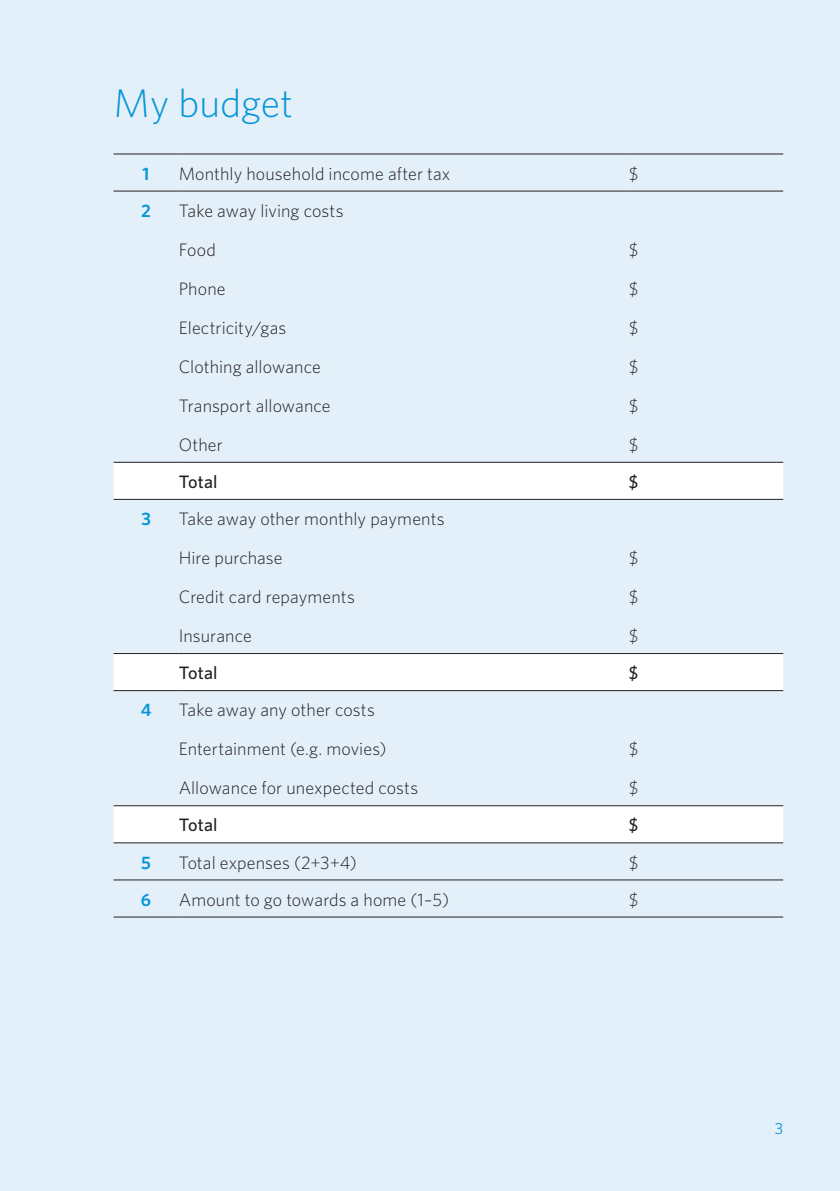
<style>
.page{position:relative;width:840px;height:1191px;background:#fff}
.page>*{position:absolute;margin:0;border:0;box-sizing:border-box;transform-origin:0 0}
.t1{font:300 40px "Whitney";color:#0696d7}
.t2{font:300 18px/39px "Whitney";letter-spacing:.005em;color:#231f20}
.t3{font:500 18px "Whitney";letter-spacing:.005em;color:#231f20}
.t4{font:600 18px "Whitney";color:#0696d7}
.t5{font:16px "Whitney";color:#0696d7}
</style>
<div class="page">
<div style="left:0;top:0;width:839px;height:1191px;background:#e4f0f9"></div>
<svg style="left:113px;top:463px;width:669px;height:379px"></svg>
<hr style="left:113px;top:154px;width:65px;height:1px;background:#231f20">
<hr style="left:178px;top:154px;width:450px;height:1px;background:#231f20">
<hr style="left:628px;top:154px;width:154px;height:1px;background:#231f20">
<hr style="left:113px;top:191px;width:65px;height:1px;background:#231f20">
<hr style="left:178px;top:191px;width:450px;height:1px;background:#231f20">
<hr style="left:628px;top:191px;width:154px;height:1px;background:#231f20">
<hr style="left:113px;top:462px;width:65px;height:1px;background:#231f20">
<hr style="left:178px;top:462px;width:450px;height:1px;background:#231f20">
<hr style="left:628px;top:462px;width:154px;height:1px;background:#231f20">
<hr style="left:113px;top:499px;width:65px;height:1px;background:#231f20">
<hr style="left:178px;top:499px;width:450px;height:1px;background:#231f20">
<hr style="left:628px;top:499px;width:154px;height:1px;background:#231f20">
<hr style="left:113px;top:653px;width:65px;height:1px;background:#231f20">
<hr style="left:178px;top:653px;width:450px;height:1px;background:#231f20">
<hr style="left:628px;top:653px;width:154px;height:1px;background:#231f20">
<hr style="left:113px;top:690px;width:65px;height:1px;background:#231f20">
<hr style="left:178px;top:690px;width:450px;height:1px;background:#231f20">
<hr style="left:628px;top:690px;width:154px;height:1px;background:#231f20">
<hr style="left:113px;top:805px;width:65px;height:1px;background:#231f20">
<hr style="left:178px;top:805px;width:450px;height:1px;background:#231f20">
<hr style="left:628px;top:805px;width:154px;height:1px;background:#231f20">
<hr style="left:113px;top:842px;width:65px;height:1px;background:#231f20">
<hr style="left:178px;top:842px;width:450px;height:1px;background:#231f20">
<hr style="left:628px;top:842px;width:154px;height:1px;background:#231f20">
<hr style="left:113px;top:879px;width:65px;height:1px;background:#231f20">
<hr style="left:178px;top:879px;width:450px;height:1px;background:#231f20">
<hr style="left:628px;top:879px;width:154px;height:1px;background:#231f20">
<hr style="left:113px;top:916px;width:65px;height:1px;background:#231f20">
<hr style="left:178px;top:916px;width:450px;height:1px;background:#231f20">
<hr style="left:628px;top:916px;width:154px;height:1px;background:#231f20">
<h1 class="t1" style="left:113px;top:77px;width:181px">My budget</h1>
<p class="t4" style="left:142px;top:161px;width:8px">1</p>
<p class="t2" style="left:178px;top:153px;width:273px">Monthly household income after tax</p>
<p class="t2" style="left:628px;top:153px;width:11px">$</p>
<p class="t4" style="left:141px;top:199px;width:11px">2</p>
<p class="t2" style="left:178px;top:190px;width:166px">Take away living costs<br>Food<br>Phone<br>Electricity/gas<br>Clothing allowance<br>Transport allowance<br>Other</p>
<p class="t2" style="left:628px;top:229px;width:11px;text-align:justify">$ $ $ $ $ $</p>
<p class="t3" style="left:178px;top:470px;width:40px">Total</p>
<p class="t3" style="left:628px;top:470px;width:11px">$</p>
<p class="t4" style="left:141px;top:507px;width:11px">3</p>
<p class="t2" style="left:178px;top:499px;width:267px">Take away other monthly payments<br>Hire purchase<br>Credit card repayments<br>Insurance</p>
<p class="t2" style="left:628px;top:538px;width:11px;text-align:justify">$ $ $</p>
<p class="t3" style="left:178px;top:661px;width:40px">Total</p>
<p class="t3" style="left:628px;top:661px;width:11px">$</p>
<p class="t4" style="left:141px;top:698px;width:12px">4</p>
<p class="t2" style="left:178px;top:690px;width:241px">Take away any other costs<br>Entertainment (e.g. movies)<br>Allowance for unexpected costs</p>
<p class="t2" style="left:628px;top:729px;width:11px">$ $</p>
<p class="t3" style="left:178px;top:813px;width:40px">Total</p>
<p class="t3" style="left:628px;top:813px;width:11px">$</p>
<p class="t4" style="left:141px;top:850px;width:11px">5</p>
<p class="t2" style="left:178px;top:842px;width:180px">Total expenses (2+3+4)</p>
<p class="t2" style="left:628px;top:842px;width:11px">$</p>
<p class="t4" style="left:141px;top:887px;width:12px">6</p>
<p class="t2" style="left:178px;top:879px;width:272px">Amount to go towards a home (1–5)</p>
<p class="t2" style="left:628px;top:879px;width:11px">$</p>
<p class="t5" style="left:774px;top:1118px;width:10px">3</p>
</div>
